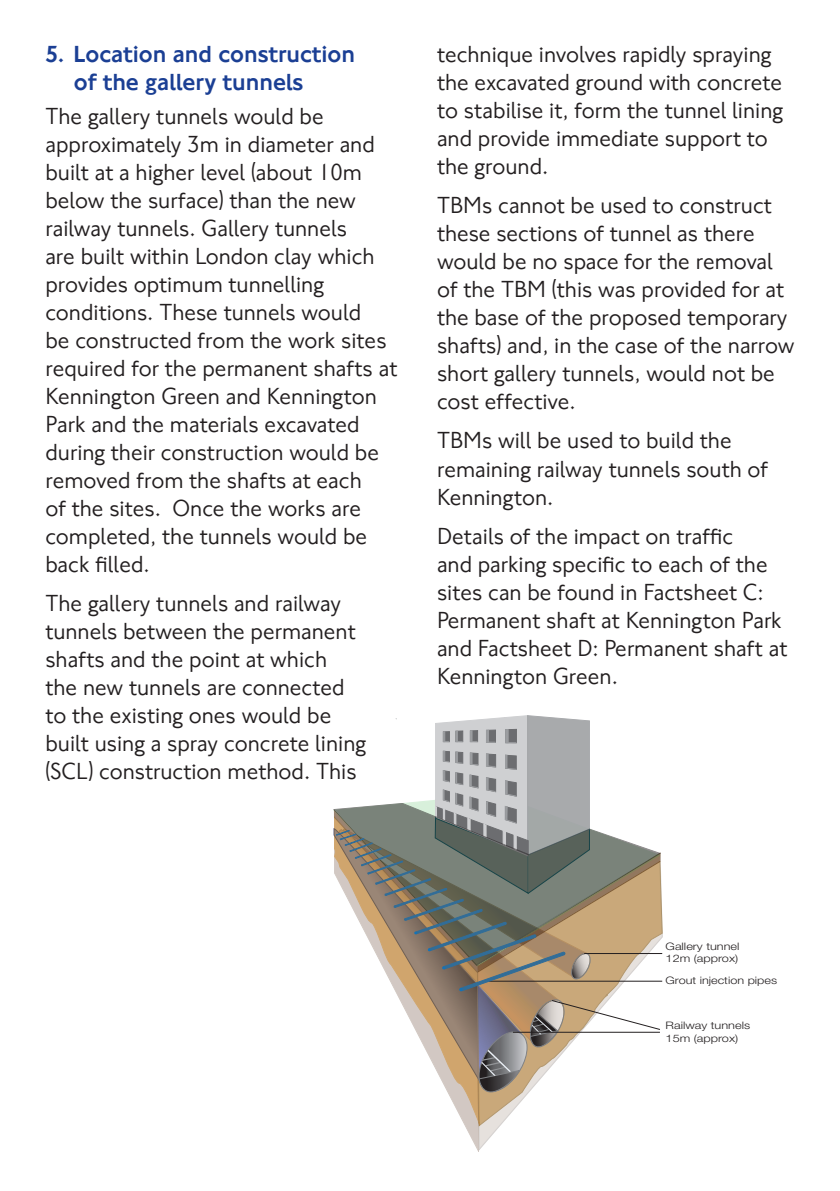
<style>
.page{position:relative;width:840px;height:1191px;background:#fff}
.page>*{position:absolute;margin:0;border:0;box-sizing:border-box;transform-origin:0 0}
.t1{font:24px/28px "NJ Font";color:#231f20}
.t2{font:500 24px/28px "NJ Font";color:#1b3f94}
.t3{font:300 10.4px/12.4px "Helvetica Neue LT Std";color:#231f20;scale:1.23 1}
.t4{font:300 10.4px "Helvetica Neue LT Std";color:#231f20;scale:1.22 1}
</style>
<div class="page">
<svg style="left:478px;top:852px;width:183px;height:298px"></svg>
<svg style="left:478px;top:861px;width:184px;height:265px"></svg>
<svg style="left:395px;top:991px;width:83px;height:160px"></svg>
<svg style="left:333px;top:808px;width:327px;height:157px"></svg>
<hr style="left:584px;top:953px;width:77px;height:1px;background:#231f20">
<hr style="left:486px;top:980px;width:175px;height:1px;background:#231f20">
<svg style="left:478px;top:999px;width:182px;height:98px"></svg>
<svg style="left:336px;top:715px;width:254px;height:276px"></svg>
<p class="t2" style="left:74px;top:41px;width:283px;text-indent:-28px">5. Location and construction of the gallery tunnels</p>
<p class="t1" style="left:45px;top:102px;width:353px">The gallery tunnels would be approximately 3m in diameter and built at a higher level (about 10m below the surface) than the new railway tunnels. Gallery tunnels<br>are built within London clay which provides optimum tunnelling conditions. These tunnels would<br>be constructed from the work sites required for the permanent shafts at<br>Kennington Green and Kennington<br>Park and the materials excavated during their construction would be removed from the shafts at each<br>of the sites. Once the works are completed, the tunnels would be back filled.</p>
<p class="t1" style="left:45px;top:590px;width:322px">The gallery tunnels and railway tunnels between the permanent shafts and the point at which<br>the new tunnels are connected to the existing ones would be built using a spray concrete lining (SCL) construction method. This</p>
<p class="t1" style="left:437px;top:40px;width:347px">technique involves rapidly spraying the excavated ground with concrete to stabilise it, form the tunnel lining and provide immediate support to the ground.</p>
<p class="t1" style="left:437px;top:192px;width:359px">TBMs cannot be used to construct these sections of tunnel as there would be no space for the removal of the TBM (this was provided for at the base of the proposed temporary shafts) and, in the case of the narrow short gallery tunnels, would not be cost effective.</p>
<p class="t1" style="left:437px;top:427px;width:332px">TBMs will be used to build the remaining railway tunnels south of<br>Kennington.</p>
<p class="t1" style="left:437px;top:522px;width:352px">Details of the impact on traffic<br>and parking specific to each of the sites can be found in Factsheet C:<br>Permanent shaft at Kennington Park and Factsheet D: Permanent shaft at<br>Kennington Green.</p>
<p class="t3" style="left:665px;top:939px;width:62px">Gallery tunnel<br>12m (approx)</p>
<p class="t4" style="left:665px;top:974px;width:93px">Grout injection pipes</p>
<p class="t3" style="left:665px;top:1019px;width:70px">Railway tunnels<br>15m (approx)</p>
</div>
